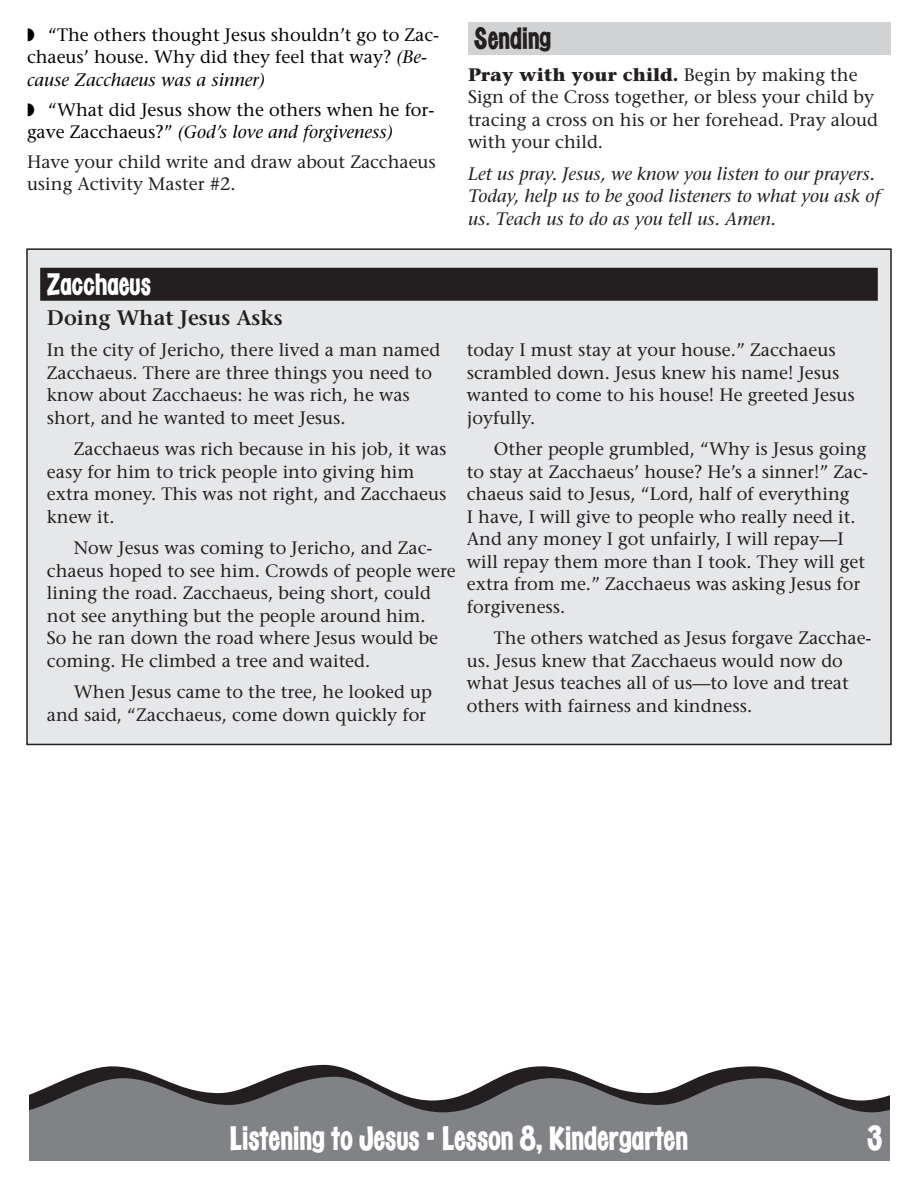
<style>
.page{position:relative;width:918px;height:1188px;background:#fff}
.page>*{position:absolute;margin:0;border:0;box-sizing:border-box;transform-origin:0 0}
.t1{font:34.5px "Cuckoo";color:#fff}
.t2{font:31.5px "Cuckoo";color:#fff}
.t3{font:31.5px "Cuckoo";color:#231f20}
.t4{font:600 21px "Stone Serif Std";color:#231f20}
.t5{font:500 18px/22.5px "Stone Serif Std";color:#231f20}
.t6{font:500 18px/22.5px "Stone Serif Std";color:#040503}
.t7{font:italic 500 18px/22.5px "Stone Serif Std";color:#231f20}
.s1{font-style:italic}
.s2{font-weight:700}
</style>
<div class="page">
<svg style="left:71px;top:1065px;width:725px;height:12px"></svg>
<svg style="left:29px;top:1077px;width:861px;height:84px;background:#818285"></svg>
<div style="left:27px;top:249px;width:864px;height:495px;background:#e6e7e9"></div>
<div style="left:468px;top:22px;width:423px;height:33px;background:#d1d2d4"></div>
<div style="left:40px;top:268px;width:838px;height:33px;background:#231f20"></div>
<p class="t6" style="left:27px;top:23px;width:414px">◗ “The others thought Jesus shouldn’t go to Zac&shy;chaeus’ house. Why did they feel that way? <span class="s1">(Be&shy;cause Zacchaeus was a sinner)</span></p>
<p class="t6" style="left:27px;top:98px;width:409px">◗ “What did Jesus show the others when he for&shy;gave Zacchaeus?” <span class="s1">(God’s love and forgiveness)</span></p>
<p class="t5" style="left:27px;top:150px;width:410px">Have your child write and draw about Zacchaeus using Activity Master #2.</p>
<h2 class="t3" style="left:474px;top:21px;width:79px">Sending</h2>
<p class="t5" style="left:468px;top:63px;width:412px"><span class="s2">Pray with your child.</span> Begin by making the Sign of the Cross together, or bless your child by tracing a cross on his or her forehead. Pray aloud with your child.</p>
<p class="t7" style="left:468px;top:162px;width:414px">Let us pray. Jesus, we know you listen to our prayers.<br>Today, help us to be good listeners to what you ask of us. Teach us to do as you tell us. Amen.</p>
<h2 class="t2" style="left:47px;top:266px;width:105px">Zacchaeus</h2>
<p class="t4" style="left:47px;top:305px;width:237px">Doing What Jesus Asks</p>
<p class="t5" style="left:47px;top:339px;width:395px">In the city of Jericho, there lived a man named Zacchaeus. There are three things you need to know about Zacchaeus: he was rich, he was short, and he wanted to meet Jesus.</p>
<p class="t5" style="left:47px;top:438px;width:401px;text-indent:27px">Zacchaeus was rich because in his job, it was easy for him to trick people into giving him extra money. This was not right, and Zacchaeus knew it.</p>
<p class="t5" style="left:47px;top:537px;width:410px;text-indent:27px">Now Jesus was coming to Jericho, and Zac&shy;chaeus hoped to see him. Crowds of people were lining the road. Zacchaeus, being short, could not see anything but the people around him.<br>So he ran down the road where Jesus would be coming. He climbed a tree and waited.</p>
<p class="t5" style="left:47px;top:681px;width:387px;text-indent:27px">When Jesus came to the tree, he looked up and said, “Zacchaeus, come down quickly for</p>
<p class="t5" style="left:467px;top:339px;width:389px">today I must stay at your house.” Zacchaeus scrambled down. Jesus knew his name! Jesus wanted to come to his house! He greeted Jesus joyfully.</p>
<p class="t5" style="left:467px;top:438px;width:403px;text-indent:27px">Other people grumbled, “Why is Jesus going to stay at Zacchaeus’ house? He’s a sinner!” Zac&shy;chaeus said to Jesus, “Lord, half of everything<br>I have, I will give to people who really need it.<br>And any money I got unfairly, I will repay—I will repay them more than I took. They will get extra from me.” Zacchaeus was asking Jesus for forgiveness.</p>
<p class="t5" style="left:467px;top:627px;width:406px;text-indent:27px">The others watched as Jesus forgave Zacchae&shy;us. Jesus knew that Zacchaeus would now do what Jesus teaches all of us—to love and treat others with fairness and kindness.</p>
<h1 class="t1" style="left:230px;top:1118px;width:460px">Listening to Jesus • Lesson 8, Kindergarten</h1>
<h1 class="t1" style="left:867px;top:1118px;width:17px">3</h1>
</div>
